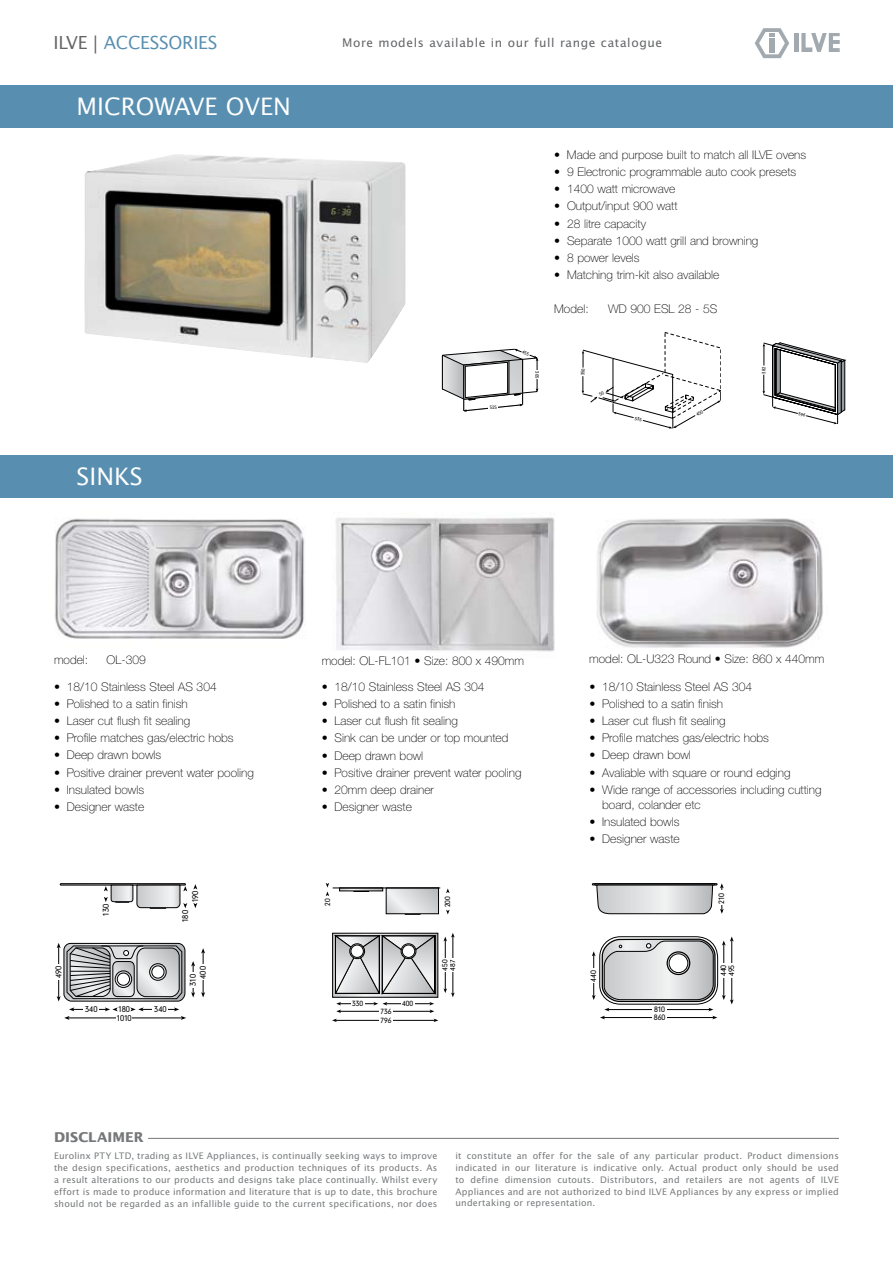
<style>
.page{position:relative;width:893px;height:1263px;background:#fff}
.page>*{position:absolute;margin:0;border:0;box-sizing:border-box;transform-origin:0 0}
.t1{font:24px "Lucida Sans Std";color:#fff}
.t2{font:18px "Lucida Sans Std";letter-spacing:-.015em;color:#588fb1}
.t3{font:700 13.5px "Lucida Sans Std";letter-spacing:.01em;color:#757779}
.t4{font:100 12px/15px "Helvetica Neue LT Std";color:#000}
.t5{font:12px "Lucida Sans Std";letter-spacing:.05em;color:#636466}
.t6{font:9px/12px "Lucida Sans Std";letter-spacing:.02em;color:#757779;text-align:justify}
.t7{font:300 7.95px/10.1px "DIN Neuzeit Grotesk Std";color:#000}
.t8{font:300 7.5px "DIN Neuzeit Grotesk Std";color:#000}
.t9{font:300 7.05px/9px "DIN Neuzeit Grotesk Std";color:#000}
.t10{font:300 4.5px "DIN Neuzeit Grotesk Std";letter-spacing:-.01em;color:#000}
.s1{color:#636466}
</style>
<div class="page">
<img style="left:84px;top:154px;width:322px;height:209px">
<svg style="left:755px;top:28px;width:34px;height:30px"></svg>
<div style="left:769px;top:38px;width:6px;height:15px;background:#a2aaaf"></div>
<hr style="left:794px;top:33px;width:4px;height:19px;background:#a2aaaf">
<svg style="left:801px;top:33px;width:39px;height:19px"></svg>
<div style="left:0;top:85px;width:893px;height:43px;background:#588fb1"></div>
<hr style="left:148px;top:1138px;width:691px;height:1px;background:#757779">
<div style="left:0;top:455px;width:893px;height:42px;background:#588fb1"></div>
<img style="left:55px;top:518px;width:250px;height:121px">
<hr style="left:203px;top:951px;width:1px;height:43px;background:#000">
<svg style="left:201px;top:948px;width:4px;height:5px"></svg>
<svg style="left:201px;top:992px;width:4px;height:5px"></svg>
<div style="left:198px;top:965px;width:9px;height:15px;background:#fff"></div>
<div style="left:60px;top:883px;width:126px;height:2px;border:1px solid #000"></div>
<svg style="left:104px;top:884px;width:83px;height:25px"></svg>
<svg style="left:193px;top:884px;width:4px;height:5px"></svg>
<svg style="left:193px;top:903px;width:4px;height:5px"></svg>
<svg style="left:57px;top:943px;width:138px;height:77px"></svg>
<div style="left:592px;top:883px;width:125px;height:2px;border:1px solid #000"></div>
<div style="left:594px;top:883px;width:121px;height:2px;border:1px solid #000"></div>
<svg style="left:596px;top:884px;width:117px;height:30px;background:#c7c8c9"></svg>
<svg style="left:720px;top:883px;width:4px;height:31px"></svg>
<div style="left:717px;top:891px;width:9px;height:14px;background:#fff"></div>
<svg style="left:592px;top:936px;width:142px;height:83px"></svg>
<div style="left:652px;top:1005px;width:15px;height:8px;background:#fff"></div>
<svg style="left:446px;top:888px;width:4px;height:5px"></svg>
<svg style="left:326px;top:883px;width:3px;height:13px"></svg>
<svg style="left:332px;top:933px;width:123px;height:89px"></svg>
<div style="left:401px;top:999px;width:14px;height:8px;background:#fff"></div>
<svg style="left:388px;top:890px;width:49px;height:22px"></svg>
<div style="left:386px;top:888px;width:53px;height:26px;border:1px solid #000"></div>
<hr style="left:333px;top:888px;width:107px;height:1px;background:#000">
<svg style="left:405px;top:914px;width:15px;height:1px"></svg>
<svg style="left:353px;top:891px;width:16px;height:1px"></svg>
<div style="left:351px;top:945px;width:12px;height:12px;background:#fff;border-radius:50%"></div>
<div style="left:351px;top:945px;width:12px;height:12px;border:1px solid #000;border-radius:50%"></div>
<img style="left:597px;top:518px;width:226px;height:130px">
<img style="left:336px;top:517px;width:219px;height:135px">
<svg style="left:442px;top:349px;width:96px;height:63px"></svg>
<svg style="left:582px;top:332px;width:139px;height:97px"></svg>
<svg style="left:762px;top:342px;width:84px;height:82px"></svg>
<h2 class="t2" style="left:54px;top:32px;width:164px"><span class="s1">I LVE |</span> ACCESSORI ES</h2>
<h1 class="t1" style="left:77px;top:92px;width:211px">MI CROWAVE OVEN</h1>
<h1 class="t1" style="left:77px;top:462px;width:65px">SIN KS</h1>
<p class="t5" style="left:342px;top:36px;width:321px">More models available in our full range catalogue</p>
<p class="t4" style="left:554px;top:147px;width:254px">• Made and purpose built to match all ILVE ovens</p>
<p class="t4" style="left:554px;top:164px;width:244px">• 9 Electronic programmable auto cook presets</p>
<p class="t4" style="left:554px;top:182px;width:123px">• 1400 watt microwave</p>
<p class="t4" style="left:554px;top:199px;width:125px">• Output/input 900 watt</p>
<p class="t4" style="left:554px;top:216px;width:93px">• 28 litre capacity</p>
<p class="t4" style="left:554px;top:233px;width:206px">• Separate 1000 watt grill and browning</p>
<p class="t4" style="left:554px;top:250px;width:87px">• 8 power levels</p>
<p class="t4" style="left:554px;top:267px;width:167px">• Matching trim-kit also available</p>
<p class="t4" style="left:554px;top:301px;width:36px">Model:</p>
<p class="t4" style="left:608px;top:301px;width:111px">WD 900 ESL 28 - 5S</p>
<p class="t10" style="left:540px;top:371px;width:9px;rotate:90deg">305</p>
<p class="t10" style="left:580px;top:375px;width:9px;rotate:-90deg">350</p>
<p class="t10" style="left:761px;top:373px;width:9px;rotate:-90deg">382</p>
<p class="t4" style="left:54px;top:653px;width:36px">model:</p>
<p class="t4" style="left:107px;top:653px;width:41px">OL-309</p>
<p class="t4" style="left:54px;top:679px;width:164px">• 18/10 Stainless Steel AS 304</p>
<p class="t4" style="left:54px;top:696px;width:135px">• Polished to a satin finish</p>
<p class="t4" style="left:54px;top:713px;width:138px">• Laser cut flush fit sealing</p>
<p class="t4" style="left:54px;top:730px;width:181px">• Profile matches gas/electric hobs</p>
<p class="t4" style="left:54px;top:748px;width:109px">• Deep drawn bowls</p>
<p class="t4" style="left:54px;top:765px;width:201px">• Positive drainer prevent water pooling</p>
<p class="t4" style="left:54px;top:782px;width:92px">• Insulated bowls</p>
<p class="t4" style="left:54px;top:799px;width:92px">• Designer waste</p>
<p class="t4" style="left:322px;top:653px;width:204px">model: OL-FL101 • Size: 800 x 490mm</p>
<p class="t4" style="left:589px;top:651px;width:236px">model: OL-U323 Round • Size: 860 x 440mm</p>
<p class="t4" style="left:322px;top:679px;width:164px">• 18/10 Stainless Steel AS 304</p>
<p class="t4" style="left:322px;top:696px;width:135px">• Polished to a satin finish</p>
<p class="t4" style="left:322px;top:713px;width:138px">• Laser cut flush fit sealing</p>
<p class="t4" style="left:322px;top:731px;width:188px">• Sink can be under or top mounted</p>
<p class="t4" style="left:322px;top:748px;width:103px">• Deep drawn bowl</p>
<p class="t4" style="left:322px;top:765px;width:201px">• Positive drainer prevent water pooling</p>
<p class="t4" style="left:322px;top:782px;width:114px">• 20mm deep drainer</p>
<p class="t4" style="left:322px;top:799px;width:92px">• Designer waste</p>
<p class="t4" style="left:589px;top:679px;width:164px">• 18/10 Stainless Steel AS 304</p>
<p class="t4" style="left:589px;top:696px;width:135px">• Polished to a satin finish</p>
<p class="t4" style="left:589px;top:713px;width:138px">• Laser cut flush fit sealing</p>
<p class="t4" style="left:589px;top:730px;width:181px">• Profile matches gas/electric hobs</p>
<p class="t4" style="left:589px;top:748px;width:103px">• Deep drawn bowl</p>
<p class="t4" style="left:589px;top:765px;width:203px">• Avaliable with square or round edging</p>
<p class="t4" style="left:602px;top:782px;width:221px;text-indent:-13px">• Wide range of accessories including cutting board, colander etc</p>
<p class="t4" style="left:589px;top:814px;width:92px">• Insulated bowls</p>
<p class="t4" style="left:589px;top:831px;width:92px">• Designer waste</p>
<p class="t7" style="left:101px;top:915px;width:13px;rotate:-90deg">130</p>
<p class="t7" style="left:190px;top:902px;width:13px;rotate:-90deg">190</p>
<p class="t7" style="left:180px;top:922px;width:13px;rotate:-90deg">180</p>
<p class="t9" style="left:323px;top:906px;width:9px;rotate:-90deg">20</p>
<p class="t9" style="left:443px;top:907px;width:13px;rotate:-90deg">200</p>
<p class="t8" style="left:717px;top:903px;width:12px;rotate:-90deg">210</p>
<p class="t7" style="left:54px;top:978px;width:14px;rotate:-90deg">490</p>
<p class="t7" style="left:188px;top:979px;width:14px;text-indent:-7px;rotate:-90deg">310<br>400</p>
<p class="t9" style="left:441px;top:970px;width:13px;rotate:-90deg">450</p>
<p class="t9" style="left:448px;top:970px;width:13px;rotate:-90deg">487</p>
<p class="t8" style="left:589px;top:981px;width:13px;rotate:-90deg">440</p>
<p class="t8" style="left:719px;top:976px;width:13px;rotate:-90deg">440</p>
<p class="t8" style="left:727px;top:976px;width:13px;rotate:-90deg">495</p>
<p class="t7" style="left:85px;top:1004px;width:14px">340</p>
<p class="t7" style="left:119px;top:1004px;width:13px">180</p>
<p class="t7" style="left:154px;top:1004px;width:14px">340</p>
<p class="t7" style="left:117px;top:1013px;width:16px">1010</p>
<p class="t9" style="left:352px;top:999px;width:13px">330</p>
<p class="t9" style="left:402px;top:999px;width:13px">400</p>
<p class="t9" style="left:380px;top:1006px;width:13px">736<br>796</p>
<p class="t8" style="left:654px;top:1005px;width:12px">810</p>
<p class="t8" style="left:654px;top:1013px;width:13px">860</p>
<p class="t3" style="left:54px;top:1129px;width:91px">DISCLAIMER</p>
<p class="t6" style="left:54px;top:1150px;width:385px">Eurolinx PTY LTD, trading as I LVE Appliances, is continually seeking ways to improve the design specifications, aesthetics and production techniques of its products. As a result alterations to our products and designs take place continually. Whilst every effort is made to produce information and literature that is up to date, this brochure should not be regarded as an infallible guide to the current specifications, nor does</p>
<p class="t6" style="left:455px;top:1150px;width:385px">it constitute an offer for the sale of any particular product. Product dimensions indicated in our literature is indicative only. Actual product only should be used to define dimension cutouts. Distributors, and retailers are not agents of I LVE Appliances and are not authorized to bind I LVE Appliances by any express or implied</p>
<p class="t6" style="left:455px;top:1196px;width:141px">undertaking or representation.</p>
</div>
